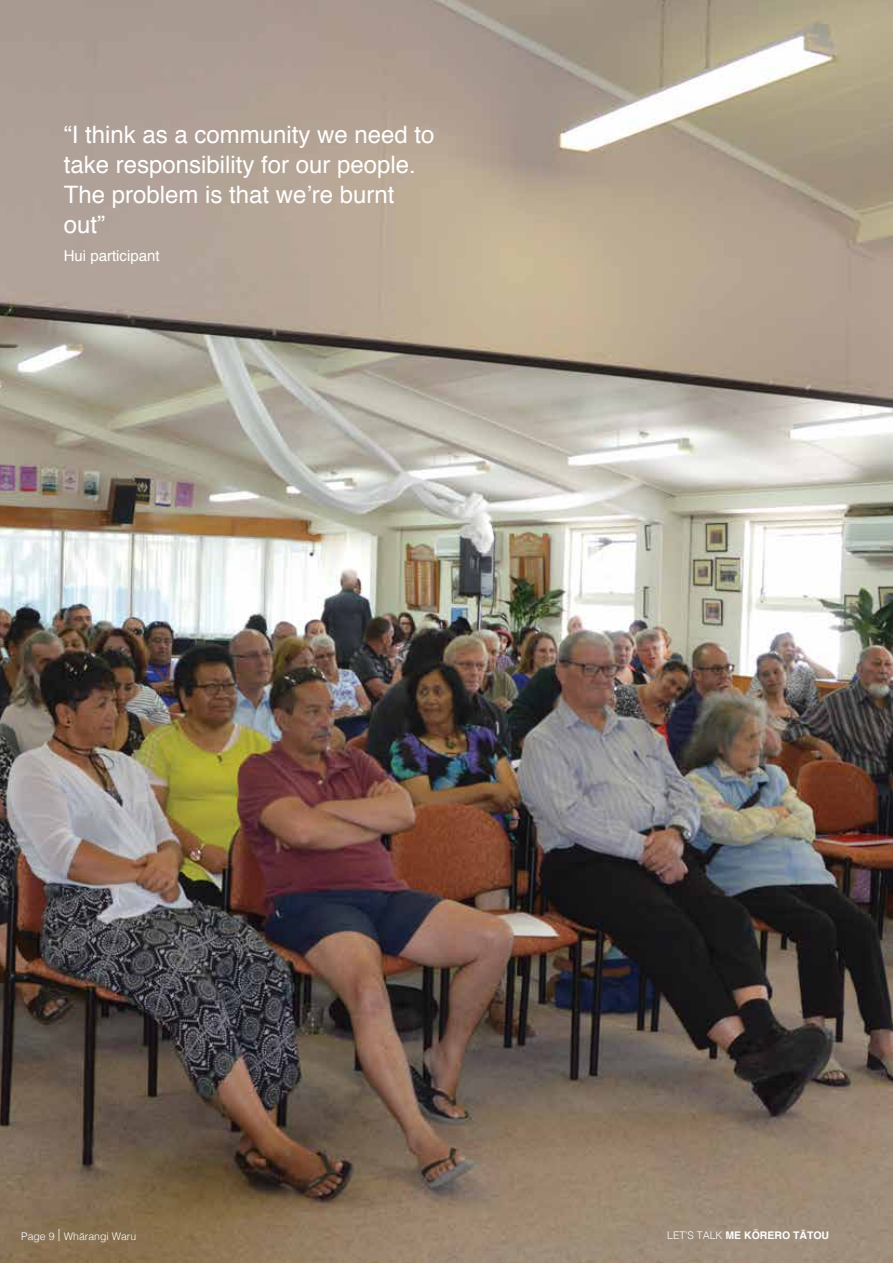
<style>
.page{position:relative;width:893px;height:1263px;background:#fff}
.page>*{position:absolute;margin:0;border:0;box-sizing:border-box;transform-origin:0 0}
.t1{font:24px/30px "Helvetica";color:#fff}
.t2{font:15px "Helvetica";color:#fff}
.t3{font:700 10.5px "Helvetica";color:#fff}
.t4{font:300 10.5px "Helvetica";color:#fff}
.s1{font-size:12px}
.s2{font-weight:300}
</style>
<div class="page">
<img style="left:0;top:0;width:893px;height:1263px">
<hr style="left:892px;top:85px;width:1px;height:200px;background:#f1eaf8">
<p class="t1" style="left:64px;top:121px;width:372px">“I think as a community we need to take responsibility for our people.<br>The problem is that we’re burnt out”</p>
<p class="t2" style="left:64px;top:245px;width:97px">Hui participant</p>
<p class="t4" style="left:21px;top:1227px;width:116px">Page 9 <span class="s1">|</span> Whārangi Waru</p>
<p class="t3" style="left:667px;top:1227px;width:164px"><span class="s2">LET’S TALK</span> ME KŌRERO TĀTOU</p>
</div>
